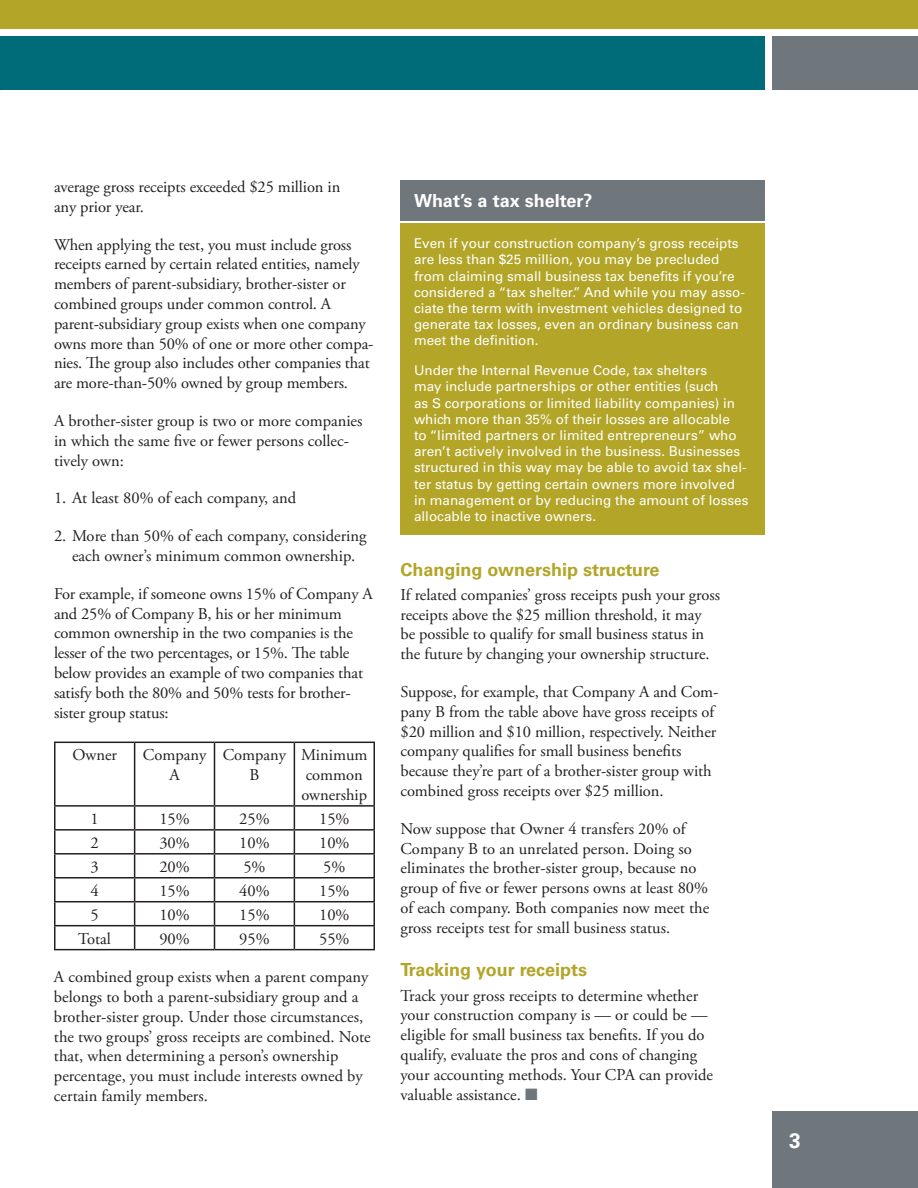
<style>
.page{position:relative;width:918px;height:1188px;background:#fff}
.page>*{position:absolute;margin:0;border:0;box-sizing:border-box;transform-origin:0 0}
.t1{font:700 21px "Univers LT Std";color:#fff}
.t2{font:700 18px "Univers LT Std";color:#b2a528}
.t3{font:700 18px "Univers LT Std";color:#fff}
.t4{font:16.5px/19.8px "Adobe Garamond Pro";letter-spacing:-.005em;color:#231f20}
.t5{font:13.5px/16.2px "Univers LT Std";color:#fff}
.s1{color:#6f767c}
</style>
<div class="page">
<hr style="left:54px;top:742px;width:81px;height:1px;background:#231f20">
<hr style="left:54px;top:743px;width:2px;height:62px;background:#231f20">
<hr style="left:135px;top:742px;width:79px;height:1px;background:#231f20">
<hr style="left:134px;top:743px;width:1px;height:62px;background:#231f20">
<hr style="left:214px;top:742px;width:80px;height:1px;background:#231f20">
<hr style="left:214px;top:743px;width:1px;height:62px;background:#231f20">
<hr style="left:294px;top:742px;width:81px;height:1px;background:#231f20">
<hr style="left:294px;top:743px;width:1px;height:62px;background:#231f20">
<hr style="left:374px;top:743px;width:1px;height:62px;background:#231f20">
<hr style="left:54px;top:805px;width:81px;height:2px;background:#231f20">
<hr style="left:54px;top:807px;width:2px;height:22px;background:#231f20">
<hr style="left:135px;top:805px;width:79px;height:2px;background:#231f20">
<hr style="left:214px;top:805px;width:80px;height:2px;background:#231f20">
<hr style="left:294px;top:805px;width:81px;height:2px;background:#231f20">
<hr style="left:54px;top:829px;width:81px;height:2px;background:#231f20">
<hr style="left:54px;top:831px;width:2px;height:22px;background:#231f20">
<hr style="left:135px;top:829px;width:79px;height:2px;background:#231f20">
<hr style="left:214px;top:829px;width:80px;height:2px;background:#231f20">
<hr style="left:294px;top:829px;width:81px;height:2px;background:#231f20">
<hr style="left:54px;top:853px;width:81px;height:2px;background:#231f20">
<hr style="left:54px;top:855px;width:2px;height:22px;background:#231f20">
<hr style="left:135px;top:853px;width:79px;height:2px;background:#231f20">
<hr style="left:214px;top:853px;width:80px;height:2px;background:#231f20">
<hr style="left:294px;top:853px;width:81px;height:2px;background:#231f20">
<hr style="left:54px;top:877px;width:81px;height:2px;background:#231f20">
<hr style="left:54px;top:879px;width:2px;height:22px;background:#231f20">
<hr style="left:135px;top:877px;width:79px;height:2px;background:#231f20">
<hr style="left:214px;top:877px;width:80px;height:2px;background:#231f20">
<hr style="left:294px;top:877px;width:81px;height:2px;background:#231f20">
<hr style="left:54px;top:901px;width:81px;height:1px;background:#231f20">
<hr style="left:54px;top:902px;width:2px;height:23px;background:#231f20">
<hr style="left:135px;top:901px;width:79px;height:1px;background:#231f20">
<hr style="left:214px;top:901px;width:80px;height:1px;background:#231f20">
<hr style="left:294px;top:901px;width:81px;height:1px;background:#231f20">
<hr style="left:54px;top:925px;width:81px;height:1px;background:#231f20">
<hr style="left:54px;top:926px;width:2px;height:23px;background:#231f20">
<hr style="left:135px;top:925px;width:79px;height:1px;background:#231f20">
<svg style="left:134px;top:807px;width:1px;height:142px"></svg>
<hr style="left:214px;top:925px;width:80px;height:1px;background:#231f20">
<svg style="left:214px;top:807px;width:1px;height:142px"></svg>
<hr style="left:294px;top:925px;width:81px;height:1px;background:#231f20">
<svg style="left:294px;top:807px;width:1px;height:142px"></svg>
<svg style="left:374px;top:807px;width:1px;height:142px"></svg>
<hr style="left:54px;top:949px;width:81px;height:1px;background:#231f20">
<hr style="left:135px;top:949px;width:79px;height:1px;background:#231f20">
<hr style="left:214px;top:949px;width:80px;height:1px;background:#231f20">
<hr style="left:294px;top:949px;width:81px;height:1px;background:#231f20">
<div style="left:0;top:36px;width:765px;height:54px;background:#006c7a"></div>
<div style="left:772px;top:36px;width:146px;height:54px;background:#6f767c"></div>
<div style="left:0;top:0;width:918px;height:28px;background:#b2a528"></div>
<div style="left:772px;top:1112px;width:146px;height:76px;background:#6f767c"></div>
<div style="left:400px;top:224px;width:365px;height:312px;background:#b2a528"></div>
<div style="left:400px;top:180px;width:365px;height:40px;background:#6f767c"></div>
<p class="t4" style="left:54px;top:177px;width:288px">average gross receipts exceeded $25 million in any prior year.</p>
<p class="t4" style="left:54px;top:235px;width:321px">When applying the test, you must include gross receipts earned by certain related entities, namely members of parent-subsidiary, brother-sister or combined groups under common control. A parent-subsidiary group exists when one company owns more than 50% of one or more other compa&shy;nies. The group also includes other companies that are more-than-50% owned by group members.</p>
<p class="t4" style="left:54px;top:411px;width:310px">A brother-sister group is two or more companies in which the same five or fewer persons collec&shy;tively own:</p>
<p class="t4" style="left:54px;top:489px;width:244px">1. At least 80% of each company, and</p>
<p class="t4" style="left:54px;top:527px;width:314px;text-align:center">2. More than 50% of each company, considering each owner’s minimum common ownership.</p>
<p class="t4" style="left:54px;top:584px;width:320px">For example, if someone owns 15% of Company A and 25% of Company B, his or her minimum common ownership in the two companies is the lesser of the two percentages, or 15%. The table below provides an example of two companies that satisfy both the 80% and 50% tests for brother&shy;sister group status:</p>
<p class="t4" style="left:72px;top:746px;width:46px">Owner</p>
<p class="t4" style="left:143px;top:746px;width:65px;text-align:center">Company<br>A</p>
<p class="t4" style="left:223px;top:746px;width:65px;text-align:center">Company<br>B</p>
<p class="t4" style="left:301px;top:746px;width:68px">Minimum common ownership</p>
<p class="t4" style="left:91px;top:809px;width:10px">1</p>
<p class="t4" style="left:159px;top:809px;width:32px">15%</p>
<p class="t4" style="left:239px;top:809px;width:32px">25%</p>
<p class="t4" style="left:319px;top:809px;width:32px">15%</p>
<p class="t4" style="left:91px;top:833px;width:10px">2</p>
<p class="t4" style="left:159px;top:833px;width:32px">30%</p>
<p class="t4" style="left:239px;top:833px;width:32px">10%</p>
<p class="t4" style="left:319px;top:833px;width:32px">10%</p>
<p class="t4" style="left:91px;top:857px;width:10px">3</p>
<p class="t4" style="left:159px;top:857px;width:32px">20%</p>
<p class="t4" style="left:243px;top:857px;width:24px">5%</p>
<p class="t4" style="left:323px;top:857px;width:24px">5%</p>
<p class="t4" style="left:91px;top:881px;width:10px">4</p>
<p class="t4" style="left:159px;top:881px;width:32px">15%</p>
<p class="t4" style="left:239px;top:881px;width:32px">40%</p>
<p class="t4" style="left:319px;top:881px;width:32px">15%</p>
<p class="t4" style="left:91px;top:905px;width:10px">5</p>
<p class="t4" style="left:159px;top:905px;width:32px">10%</p>
<p class="t4" style="left:239px;top:905px;width:32px">15%</p>
<p class="t4" style="left:319px;top:905px;width:32px">10%</p>
<p class="t4" style="left:78px;top:929px;width:34px">Total</p>
<p class="t4" style="left:159px;top:929px;width:32px">90%</p>
<p class="t4" style="left:239px;top:929px;width:32px">95%</p>
<p class="t4" style="left:319px;top:929px;width:32px">55%</p>
<p class="t4" style="left:54px;top:968px;width:318px">A combined group exists when a parent company belongs to both a parent-subsidiary group and a brother-sister group. Under those circumstances, the two groups’ gross receipts are combined. Note that, when determining a person’s ownership percentage, you must include interests owned by certain family members.</p>
<p class="t3" style="left:414px;top:190px;width:180px">What’s a tax shelter?</p>
<p class="t5" style="left:414px;top:235px;width:332px">Even if your construction company’s gross receipts are less than $25 million, you may be precluded from claiming small business tax benefits if you’re considered a “tax shelter.” And while you may asso&shy;ciate the term with investment vehicles designed to generate tax losses, even an ordinary business can meet the definition.</p>
<p class="t5" style="left:414px;top:362px;width:336px">Under the Internal Revenue Code, tax shelters<br>may include partnerships or other entities (such<br>as S corporations or limited liability companies) in which more than 35% of their losses are allocable<br>to “limited partners or limited entrepreneurs” who aren’t actively involved in the business. Businesses structured in this way may be able to avoid tax shel&shy;ter status by getting certain owners more involved in management or by reducing the amount of losses allocable to inactive owners.</p>
<p class="t2" style="left:400px;top:559px;width:261px">Changing ownership structure</p>
<p class="t4" style="left:400px;top:585px;width:321px">If related companies’ gross receipts push your gross receipts above the $25 million threshold, it may be possible to qualify for small business status in the future by changing your ownership structure.</p>
<p class="t4" style="left:400px;top:682px;width:320px">Suppose, for example, that Company A and Com&shy;pany B from the table above have gross receipts of $20 million and $10 million, respectively. Neither company qualifies for small business benefits because they’re part of a brother-sister group with combined gross receipts over $25 million.</p>
<p class="t4" style="left:400px;top:819px;width:310px">Now suppose that Owner 4 transfers 20% of Company B to an unrelated person. Doing so eliminates the brother-sister group, because no group of five or fewer persons owns at least 80% of each company. Both companies now meet the gross receipts test for small business status.</p>
<p class="t2" style="left:400px;top:959px;width:188px">Tracking your receipts</p>
<p class="t4" style="left:400px;top:986px;width:314px">Track your gross receipts to determine whether your construction company is — or could be — eligible for small business tax benefits. If you do qualify, evaluate the pros and cons of changing your accounting methods. Your CPA can provide valuable assistance. <span class="s1">■</span></p>
<p class="t1" style="left:789px;top:1128px;width:13px">3</p>
</div>
